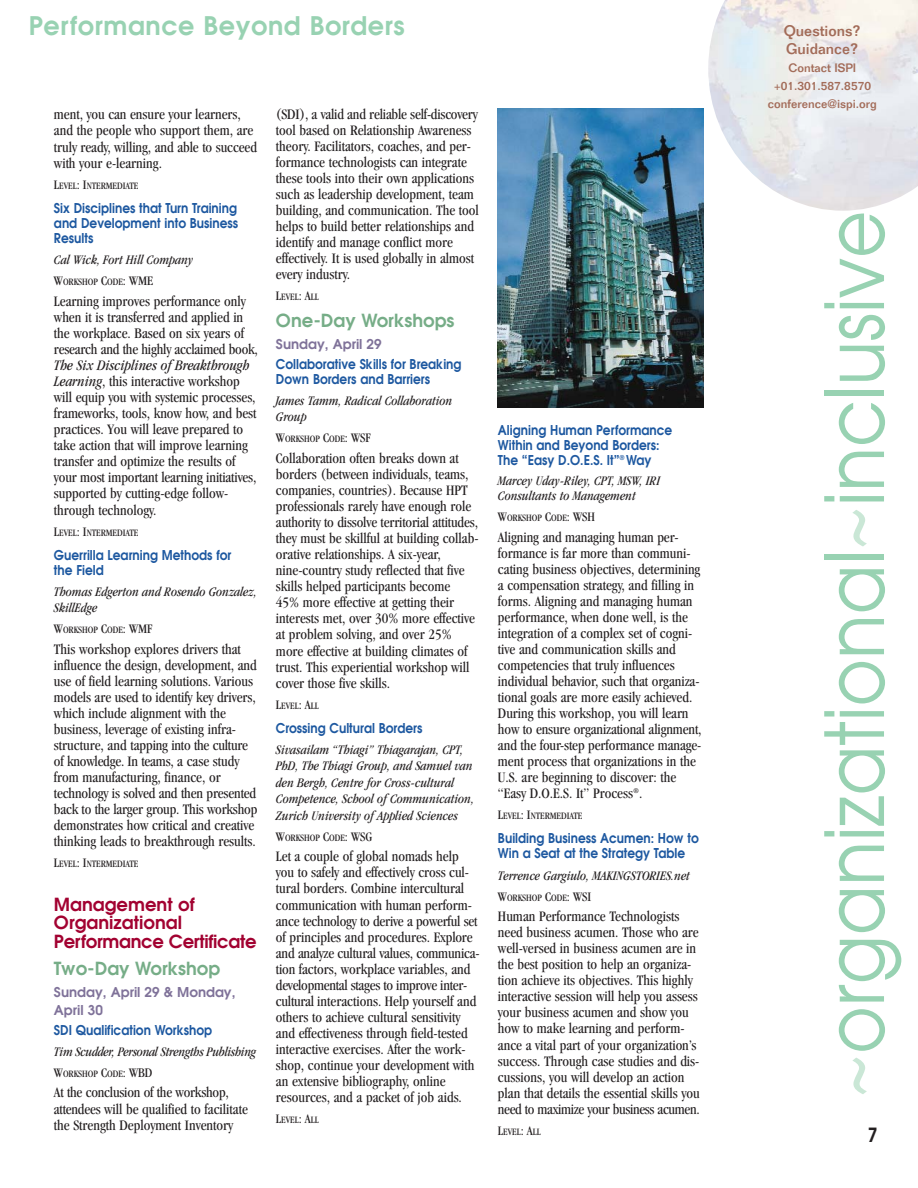
<style>
.page{position:relative;width:918px;height:1188px;background:#fff}
.page>*{position:absolute;margin:0;border:0;box-sizing:border-box;transform-origin:0 0}
.t1{font:80.85px "Avant Garde";color:#98d2b2;scale:.9 1}
.t2{font:600 25.5px "Avant Garde";letter-spacing:.02em;color:#98d2b2}
.t3{font:600 19.5px "Avant Garde";color:#231f20;scale:.9 1}
.t4{font:600 18px/18.8px "Avant Garde";color:#a20231}
.t5{font:600 18px "Avant Garde";color:#76ad87}
.t6{font:condensed 15px/16px "Garamond";color:#231f20}
.t7{font:500 15px/18px "Folio";color:#a36c59}
.t8{font:italic condensed 13.5px/16.5px "Garamond";color:#231f20}
.t9{font:600 13.5px/15px "Avant Garde";color:#1d58a0;scale:.9 1}
.t10{font:600 13.5px/18px "Avant Garde";color:#7f7299}
.t11{font:italic condensed 13.5px "Garamond";letter-spacing:-.02em;color:#231f20}
.t12{font:500 12px/18px "Folio";color:#a36c59;text-align:center}
.t13{font:condensed 10.2px "Garamond";color:#231f20}
.s1{font-size:13.5px}
.s2{font-style:italic}
.s3{color:#cae7d6}
</style>
<div class="page">
<img style="left:708px;top:0;width:210px;height:211px">
<img style="left:498px;top:108px;width:205px;height:299px">
<h2 class="t2" style="left:29px;top:16px;width:378px">Performance Beyond Borders</h2>
<p class="t6" style="left:54px;top:107px;width:205px;line-height:16.5px">ment, you can ensure your learners, and the people who support them, are truly ready, willing, and able to succeed with your e-learning.</p>
<p class="t13" style="left:54px;top:182px;width:86px"><span class="s1">L</span>EVEL<span class="s1">: I</span>NTERMEDIATE</p>
<p class="t9" style="left:54px;top:202px;width:206px;text-align:justify">Six Disciplines that Turn Training and Development into Business Results</p>
<p class="t8" style="left:54px;top:253px;width:141px">Cal Wick, Fort Hill Company</p>
<p class="t13" style="left:54px;top:278px;width:101px"><span class="s1">W</span>ORKSHOP <span class="s1">C</span>ODE<span class="s1">: WME</span></p>
<p class="t6" style="left:54px;top:294px;width:205px">Learning improves performance only when it is transferred and applied in the workplace. Based on six years of research and the highly acclaimed book,</p>
<p class="t6" style="left:54px;top:358px;width:204px"><span class="s2">The Six Disciplines of Breakthrough Learning</span>, this interactive workshop will equip you with systemic processes, frameworks, tools, know how, and best practices. You will leave prepared to take action that will improve learning transfer and optimize the results of your most important learning initiatives, supported by cutting-edge follow&shy;through technology.</p>
<p class="t13" style="left:54px;top:528px;width:86px"><span class="s1">L</span>EVEL<span class="s1">: I</span>NTERMEDIATE</p>
<p class="t9" style="left:54px;top:548px;width:199px">Guerrilla Learning Methods for the Field</p>
<p class="t8" style="left:54px;top:584px;width:204px">Thomas Edgerton and Rosendo Gonzalez,<br>SkillEdge</p>
<p class="t13" style="left:54px;top:626px;width:100px"><span class="s1">W</span>ORKSHOP <span class="s1">C</span>ODE<span class="s1">: WMF</span></p>
<p class="t6" style="left:54px;top:642px;width:205px">This workshop explores drivers that influence the design, development, and use of field learning solutions. Various models are used to identify key drivers, which include alignment with the business, leverage of existing infra&shy;structure, and tapping into the culture of knowledge. In teams, a case study from manufacturing, finance, or technology is solved and then presented back to the larger group. This workshop demonstrates how critical and creative thinking leads to breakthrough results.</p>
<p class="t13" style="left:54px;top:860px;width:86px"><span class="s1">L</span>EVEL<span class="s1">: I</span>NTERMEDIATE</p>
<p class="t4" style="left:54px;top:896px;width:204px">Management of<br>Organizational<br>Performance Certificate</p>
<p class="t5" style="left:54px;top:961px;width:168px">Two-Day Workshop</p>
<p class="t10" style="left:54px;top:985px;width:183px">Sunday, April 29 &amp; Monday,<br>April 30</p>
<p class="t9" style="left:54px;top:1024px;width:177px">SDI Qualification Workshop</p>
<p class="t11" style="left:54px;top:1046px;width:204px">Tim Scudder, Personal Strengths Publishing</p>
<p class="t13" style="left:54px;top:1070px;width:100px"><span class="s1">W</span>ORKSHOP <span class="s1">C</span>ODE<span class="s1">: WBD</span></p>
<p class="t6" style="left:54px;top:1086px;width:195px">At the conclusion of the workshop, attendees will be qualified to facilitate the Strength Deployment Inventory</p>
<p class="t6" style="left:276px;top:107px;width:204px">(SDI), a valid and reliable self-discovery tool based on Relationship Awareness theory. Facilitators, coaches, and per&shy;formance technologists can integrate these tools into their own applications such as leadership development, team building, and communication. The tool helps to build better relationships and identify and manage conflict more effectively. It is used globally in almost every industry.</p>
<p class="t13" style="left:276px;top:293px;width:44px"><span class="s1">L</span>EVEL<span class="s1">: A</span>LL</p>
<p class="t5" style="left:276px;top:313px;width:180px">One-Day Workshops</p>
<p class="t10" style="left:276px;top:336px;width:107px">Sunday, April 29</p>
<p class="t9" style="left:276px;top:358px;width:208px">Collaborative Skills for Breaking<br>Down Borders and Barriers</p>
<p class="t8" style="left:276px;top:393px;width:178px">James Tamm, Radical Collaboration<br>Group</p>
<p class="t13" style="left:276px;top:435px;width:96px"><span class="s1">W</span>ORKSHOP <span class="s1">C</span>ODE<span class="s1">: WSF</span></p>
<p class="t6" style="left:276px;top:451px;width:204px">Collaboration often breaks down at borders (between individuals, teams, companies, countries). Because HPT professionals rarely have enough role authority to dissolve territorial attitudes, they must be skillful at building collab&shy;orative relationships. A six-year, nine-country study reflected that five skills helped participants become<br>45% more effective at getting their interests met, over 30% more effective at problem solving, and over 25% more effective at building climates of trust. This experiential workshop will cover those five skills.</p>
<p class="t13" style="left:276px;top:701px;width:44px"><span class="s1">L</span>EVEL<span class="s1">: A</span>LL</p>
<p class="t9" style="left:276px;top:721px;width:164px">Crossing Cultural Borders</p>
<p class="t8" style="left:276px;top:742px;width:200px">Sivasailam “Thiagi” Thiagarajan, CPT, PhD, The Thiagi Group, and Samuel van den Bergh, Centre for Cross-cultural Competence, School of Communication, Zurich University of Applied Sciences</p>
<p class="t13" style="left:276px;top:834px;width:98px"><span class="s1">W</span>ORKSHOP <span class="s1">C</span>ODE<span class="s1">: WSG</span></p>
<p class="t6" style="left:276px;top:850px;width:205px">Let a couple of global nomads help you to safely and effectively cross cul&shy;tural borders. Combine intercultural communication with human perform&shy;ance technology to derive a powerful set of principles and procedures. Explore and analyze cultural values, communica&shy;tion factors, workplace variables, and developmental stages to improve inter&shy;cultural interactions. Help yourself and others to achieve cultural sensitivity and effectiveness through field-tested interactive exercises. After the work&shy;shop, continue your development with an extensive bibliography, online resources, and a packet of job aids.</p>
<p class="t13" style="left:276px;top:1116px;width:44px"><span class="s1">L</span>EVEL<span class="s1">: A</span>LL</p>
<p class="t9" style="left:498px;top:424px;width:195px">Aligning Human Performance<br>Within and Beyond Borders:<br>The “Easy D.O.E.S. It”<sup>®</sup> Way</p>
<p class="t8" style="left:498px;top:474px;width:164px;line-height:15px">Marcey Uday-Riley, CPT, MSW, IRI<br>Consultants to Management</p>
<p class="t13" style="left:498px;top:514px;width:98px"><span class="s1">W</span>ORKSHOP <span class="s1">C</span>ODE<span class="s1">: WSH</span></p>
<p class="t6" style="left:498px;top:530px;width:205px">Aligning and managing human per&shy;formance is far more than communi&shy;cating business objectives, determining a compensation strategy, and filling in forms. Aligning and managing human performance, when done well, is the integration of a complex set of cogni&shy;tive and communication skills and competencies that truly influences individual behavior, such that organiza&shy;tional goals are more easily achieved.<br>During this workshop, you will learn how to ensure organizational alignment, and the four-step performance manage&shy;ment process that organizations in the U.S. are beginning to discover: the “Easy D.O.E.S. It” Process<sup>®</sup>.</p>
<p class="t13" style="left:498px;top:812px;width:86px"><span class="s1">L</span>EVEL<span class="s1">: I</span>NTERMEDIATE</p>
<p class="t9" style="left:498px;top:832px;width:225px">Building Business Acumen: How to<br>Win a Seat at the Strategy Table</p>
<p class="t8" style="left:498px;top:868px;width:194px">Terrence Gargiulo, MAKINGSTORIES.net</p>
<p class="t13" style="left:498px;top:893px;width:95px"><span class="s1">W</span>ORKSHOP <span class="s1">C</span>ODE<span class="s1">: WSI</span></p>
<p class="t6" style="left:498px;top:910px;width:203px">Human Performance Technologists need business acumen. Those who are well-versed in business acumen are in the best position to help an organiza&shy;tion achieve its objectives. This highly interactive session will help you assess your business acumen and show you how to make learning and perform&shy;ance a vital part of your organization’s success. Through case studies and dis&shy;cussions, you will develop an action plan that details the essential skills you need to maximize your business acumen.</p>
<p class="t13" style="left:498px;top:1128px;width:44px"><span class="s1">L</span>EVEL<span class="s1">: A</span>LL</p>
<p class="t7" style="left:784px;top:23px;width:79px">Questions?<br>Guidance?</p>
<p class="t12" style="left:768px;top:60px;width:110px">Contact ISPI +01.301.587.8570 conference@ispi.org</p>
<h1 class="t1" style="left:824px;top:1098px;width:987px;rotate:-90deg"><span class="s3">~</span>organizational<span class="s3">~</span>inclusive</h1>
<h3 class="t3" style="left:868px;top:1127px;width:12px">7</h3>
</div>
